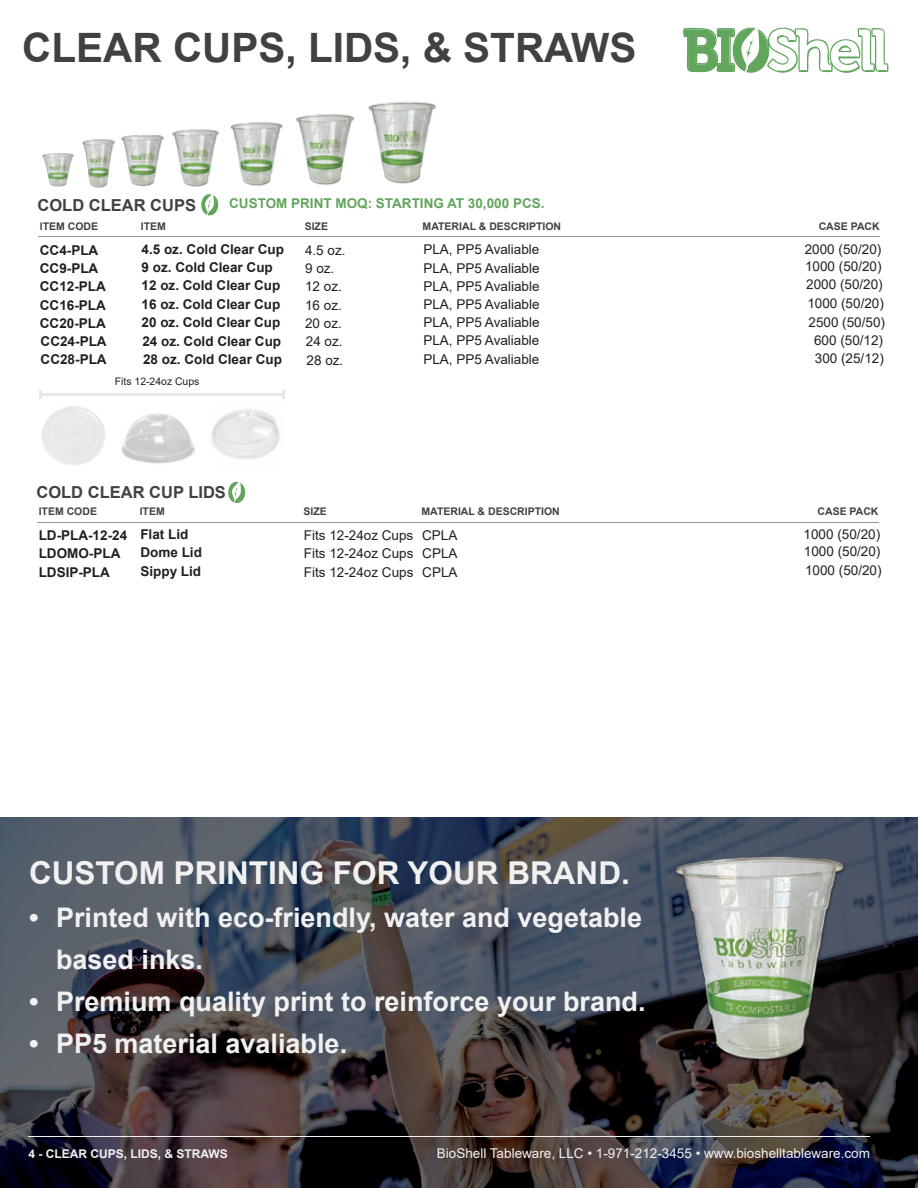
<style>
.page{position:relative;width:918px;height:1188px;background:#fff}
.page>*{position:absolute;margin:0;border:0;box-sizing:border-box;transform-origin:0 0}
.t1{font:700 40.5px "Arial";color:#414042}
.t2{font:700 31.5px "Arial";color:#f1f1f2}
.t3{font:700 27px/42.2px "Arial";color:#f1f1f2}
.t4{font:700 16.5px "Arial";color:#414042}
.t5{font:13.5px "Arial";color:#231f20}
.t6{font:700 13.5px "Arial";color:#231f20}
.t7{font:13.5px "Arial";color:#f1f1f2}
.t8{font:700 13.5px "Arial";color:#62a55d}
.t9{font:700 12px "Arial";color:#f1f1f2}
.t10{font:700 10.5px "Arial";color:#414042}
.t11{font:10.35px "Arial";color:#231f20}
</style>
<div class="page">
<svg style="left:201px;top:194px;width:17px;height:22px"></svg>
<hr style="left:38px;top:237px;width:842px;height:1px;background:#939598">
<img style="left:82px;top:139px;width:29px;height:49px">
<img style="left:0;top:818px;width:918px;height:370px">
<img style="left:42px;top:153px;width:33px;height:34px">
<img style="left:111px;top:134px;width:50px;height:53px">
<img style="left:161px;top:129px;width:56px;height:58px">
<img style="left:217px;top:122px;width:64px;height:64px">
<img style="left:281px;top:114px;width:70px;height:71px">
<img style="left:351px;top:101px;width:85px;height:83px">
<hr style="left:37px;top:522px;width:842px;height:1px;background:#939598">
<img style="left:42px;top:406px;width:63px;height:59px">
<img style="left:122px;top:413px;width:73px;height:51px">
<img style="left:211px;top:409px;width:69px;height:50px">
<hr style="left:40px;top:394px;width:242px;height:2px;background:#e6e7e8">
<svg style="left:282px;top:391px;width:2px;height:8px"></svg>
<svg style="left:39px;top:391px;width:2px;height:8px"></svg>
<svg style="left:228px;top:482px;width:17px;height:21px"></svg>
<hr style="left:29px;top:1136px;width:841px;height:1px;background:#f1f1f2">
<img style="left:631px;top:828px;width:258px;height:258px">
<svg style="left:683px;top:27px;width:206px;height:46px"></svg>
<h1 class="t1" style="left:22px;top:19px;width:616px">CLEAR CUPS, LIDS, &amp; STRAWS</h1>
<p class="t4" style="left:38px;top:193px;width:160px">COLD CLEAR CUPS</p>
<p class="t8" style="left:229px;top:194px;width:317px">CUSTOM PRINT MOQ: STARTING AT 30,000 PCS.</p>
<p class="t10" style="left:40px;top:219px;width:60px">ITEM CODE</p>
<p class="t10" style="left:141px;top:219px;width:27px">ITEM</p>
<p class="t10" style="left:305px;top:219px;width:25px">SIZE</p>
<p class="t10" style="left:423px;top:219px;width:140px">MATERIAL &amp; DESCRIPTION</p>
<p class="t10" style="left:819px;top:219px;width:63px">CASE PACK</p>
<p class="t6" style="left:40px;top:241px;width:60px">CC4-PLA</p>
<p class="t6" style="left:142px;top:240px;width:144px">4.5 oz. Cold Clear Cup</p>
<p class="t5" style="left:305px;top:241px;width:42px">4.5 oz.</p>
<p class="t5" style="left:423px;top:240px;width:118px">PLA, PP5 Avaliable</p>
<p class="t5" style="left:805px;top:240px;width:78px">2000 (50/20)</p>
<p class="t6" style="left:40px;top:259px;width:60px">CC9-PLA</p>
<p class="t6" style="left:142px;top:258px;width:133px">9 oz. Cold Clear Cup</p>
<p class="t5" style="left:305px;top:259px;width:31px">9 oz.</p>
<p class="t5" style="left:423px;top:259px;width:118px">PLA, PP5 Avaliable</p>
<p class="t5" style="left:805px;top:257px;width:78px">1000 (50/20)</p>
<p class="t6" style="left:40px;top:277px;width:68px">CC12-PLA</p>
<p class="t6" style="left:142px;top:276px;width:140px">12 oz. Cold Clear Cup</p>
<p class="t5" style="left:305px;top:277px;width:38px">12 oz.</p>
<p class="t5" style="left:423px;top:277px;width:118px">PLA, PP5 Avaliable</p>
<p class="t5" style="left:806px;top:275px;width:78px">2000 (50/20)</p>
<p class="t6" style="left:40px;top:296px;width:68px">CC16-PLA</p>
<p class="t6" style="left:142px;top:295px;width:140px">16 oz. Cold Clear Cup</p>
<p class="t5" style="left:305px;top:296px;width:38px">16 oz.</p>
<p class="t5" style="left:423px;top:295px;width:118px">PLA, PP5 Avaliable</p>
<p class="t5" style="left:807px;top:294px;width:78px">1000 (50/20)</p>
<p class="t6" style="left:40px;top:314px;width:68px">CC20-PLA</p>
<p class="t6" style="left:142px;top:313px;width:140px">20 oz. Cold Clear Cup</p>
<p class="t5" style="left:305px;top:314px;width:38px">20 oz.</p>
<p class="t5" style="left:423px;top:313px;width:118px">PLA, PP5 Avaliable</p>
<p class="t5" style="left:809px;top:313px;width:78px">2500 (50/50)</p>
<p class="t6" style="left:41px;top:332px;width:68px">CC24-PLA</p>
<p class="t6" style="left:142px;top:331px;width:140px">24 oz. Cold Clear Cup</p>
<p class="t5" style="left:306px;top:332px;width:38px">24 oz.</p>
<p class="t5" style="left:423px;top:331px;width:118px">PLA, PP5 Avaliable</p>
<p class="t5" style="left:814px;top:331px;width:71px">600 (50/12)</p>
<p class="t6" style="left:41px;top:350px;width:68px">CC28-PLA</p>
<p class="t6" style="left:143px;top:350px;width:140px">28 oz. Cold Clear Cup</p>
<p class="t5" style="left:307px;top:351px;width:38px">28 oz.</p>
<p class="t5" style="left:423px;top:350px;width:118px">PLA, PP5 Avaliable</p>
<p class="t5" style="left:815px;top:349px;width:71px">300 (25/12)</p>
<p class="t11" style="left:115px;top:375px;width:86px">Fits 12-24oz Cups</p>
<p class="t4" style="left:36px;top:481px;width:191px">COLD CLEAR CUP LIDS</p>
<p class="t10" style="left:39px;top:504px;width:60px">ITEM CODE</p>
<p class="t10" style="left:140px;top:504px;width:27px">ITEM</p>
<p class="t10" style="left:303px;top:504px;width:25px">SIZE</p>
<p class="t10" style="left:421px;top:504px;width:140px">MATERIAL &amp; DESCRIPTION</p>
<p class="t10" style="left:818px;top:504px;width:63px">CASE PACK</p>
<p class="t6" style="left:39px;top:526px;width:151px">LD-PLA-12-24 Flat Lid</p>
<p class="t5" style="left:304px;top:526px;width:155px">Fits 12-24oz Cups CPLA</p>
<p class="t5" style="left:804px;top:525px;width:78px">1000 (50/20)</p>
<p class="t6" style="left:39px;top:544px;width:83px">LDOMO-PLA</p>
<p class="t6" style="left:140px;top:543px;width:63px">Dome Lid</p>
<p class="t5" style="left:304px;top:544px;width:155px">Fits 12-24oz Cups CPLA</p>
<p class="t5" style="left:804px;top:542px;width:78px">1000 (50/20)</p>
<p class="t6" style="left:39px;top:562px;width:73px">LDSIP-PLA</p>
<p class="t6" style="left:140px;top:561px;width:62px">Sippy Lid</p>
<p class="t5" style="left:304px;top:563px;width:155px">Fits 12-24oz Cups CPLA</p>
<p class="t5" style="left:805px;top:561px;width:78px">1000 (50/20)</p>
<h2 class="t2" style="left:29px;top:851px;width:602px">CUSTOM PRINTING FOR YOUR BRAND.</h2>
<h3 class="t3" style="left:56px;top:896px;width:588px;text-indent:-27px">• Printed with eco-friendly, water and vegetable based inks.</h3>
<h3 class="t3" style="left:29px;top:981px;width:618px">• Premium quality print to reinforce your brand.</h3>
<h3 class="t3" style="left:29px;top:1023px;width:320px">• PP5 material avaliable.</h3>
<p class="t9" style="left:29px;top:1145px;width:201px">4 - CLEAR CUPS, LIDS, &amp; STRAWS</p>
<p class="t7" style="left:437px;top:1144px;width:435px">BioShell Tableware, LLC • 1-971-212-3455 • www.bioshelltableware.com</p>
</div>
